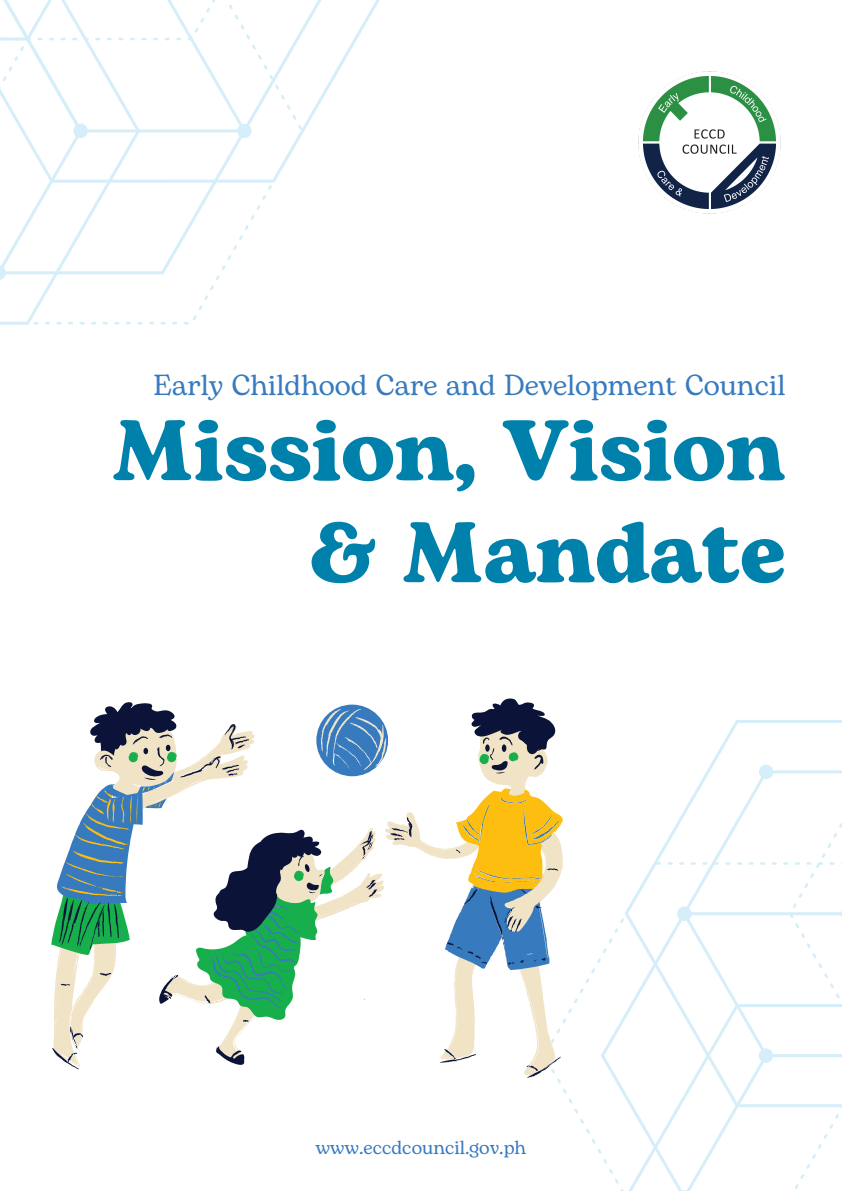
<style>
.page{position:relative;width:842px;height:1191px;background:#fff}
.page>*{position:absolute;margin:0;border:0;box-sizing:border-box;transform-origin:0 0}
.t1{font:700 85.5px "Bogart";color:#0081ab}
.t2{font:29px "Bogart";color:#377abe}
.t3{font:19px "Bogart";color:#377abe}
</style>
<div class="page">
<svg style="left:303px;top:0;width:77px;height:133px"></svg>
<svg style="left:303px;top:0;width:25px;height:132px"></svg>
<svg style="left:0;top:280px;width:214px;height:44px"></svg>
<svg style="left:0;top:0;width:303px;height:280px"></svg>
<div style="left:73px;top:124px;width:15px;height:14px;background:#d5eef9;border-radius:50%"></div>
<div style="left:237px;top:124px;width:15px;height:14px;background:#d5eef9;border-radius:50%"></div>
<svg style="left:601px;top:918px;width:76px;height:272px"></svg>
<svg style="left:624px;top:823px;width:53px;height:283px"></svg>
<svg style="left:677px;top:720px;width:165px;height:471px"></svg>
<img style="left:638px;top:71px;width:143px;height:143px">
<svg style="left:52px;top:698px;width:509px;height:379px"></svg>
<p class="t2" style="left:153px;top:364px;width:633px">Early Childhood Care and Development Council</p>
<p class="t1" style="left:111px;top:389px;width:676px">Mission, Vision</p>
<p class="t1" style="left:310px;top:491px;width:477px">&amp; Mandate</p>
<p class="t3" style="left:315px;top:1133px;width:212px">www.eccdcouncil.gov.ph</p>
</div>
